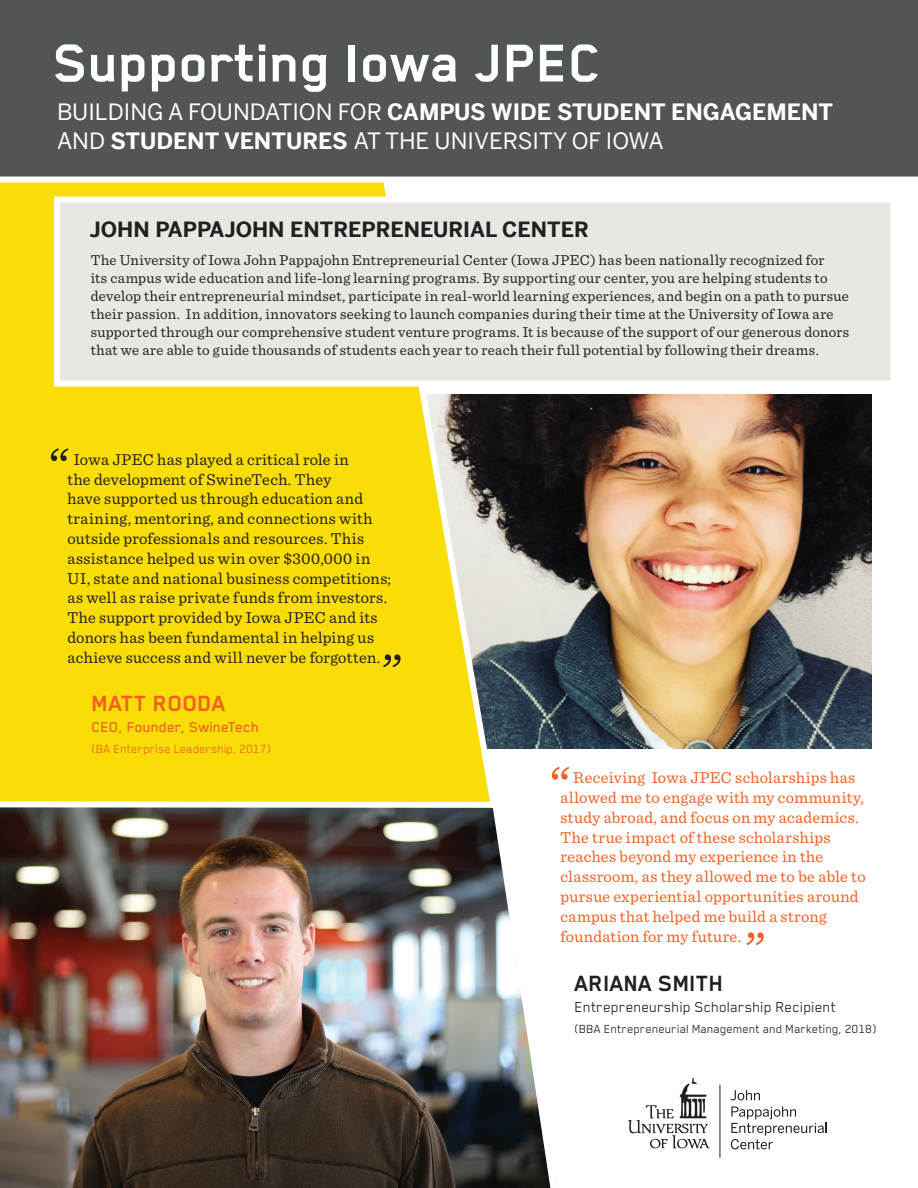
<style>
.page{position:relative;width:918px;height:1188px;background:#fff}
.page>*{position:absolute;margin:0;border:0;box-sizing:border-box;transform-origin:0 0}
.t1{font:700 61.5px "Blender CE";color:#fff}
.t2{font:54px "Sentinel";color:#f26021}
.t3{font:54px "Sentinel";color:#231f20}
.t4{font:700 25.5px "Blender CE";color:#231f20}
.t5{font:700 25.5px "Blender CE";color:#f26021}
.t6{font:22.5px/28.5px "Benton Sans";color:#fff}
.t7{font:700 21px "Benton Sans";color:#231f20}
.t8{font:16.5px/19.8px "Sentinel";letter-spacing:.035em;color:#231f20}
.t9{font:16.5px/19.8px "Sentinel";letter-spacing:.025em;color:#f26021}
.t10{font:16.5px "Blender CE";color:#231f20}
.t11{font:500 16.5px "Blender CE";color:#f26021}
.t12{font:15px/18px "Sentinel";letter-spacing:.03em;color:#231f20}
.t13{font:13.5px "Blender CE";color:#231f20}
.t14{font:13.5px "Blender CE";color:#f26021}
.s1{font-weight:700}
</style>
<div class="page">
<img style="left:574px;top:395px;width:297px;height:353px">
<svg style="left:0;top:183px;width:574px;height:615px;background:#e1cb20"></svg>
<img style="left:0;top:798px;width:557px;height:390px">
<div style="left:54px;top:197px;width:842px;height:190px;background:#eae6e2;border:6px solid #fff"></div>
<svg style="left:628px;top:1079px;width:81px;height:70px"></svg>
<hr style="left:720px;top:1085px;width:1px;height:73px;background:#231f20">
<svg style="left:730px;top:1090px;width:30px;height:10px"></svg>
<svg style="left:731px;top:1107px;width:96px;height:42px"></svg>
<div style="left:0;top:0;width:918px;height:183px;background:#525558"></div>
<h1 class="t1" style="left:54px;top:30px;width:550px">Supporting Iowa JPEC</h1>
<h3 class="t6" style="left:57px;top:97px;width:778px">BUILDING A FOUNDATION FOR <span class="s1">CAMPUS WIDE STUDENT ENGAGEMENT<br></span>AND <span class="s1">STUDENT VENTURES</span> AT THE UNIVERSITY OF IOWA</h3>
<h3 class="t7" style="left:90px;top:217px;width:501px">JOHN PAPPAJOHN ENTREPRENEURIAL CENTER</h3>
<p class="t12" style="left:91px;top:250px;width:761px">The University of Iowa John Pappajohn Entrepreneurial Center (Iowa JPEC) has been nationally recognized for<br>its campus wide education and life-long learning programs. By supporting our center, you are helping students to develop their entrepreneurial mindset, participate in real-world learning experiences, and begin on a path to pursue their passion. In addition, innovators seeking to launch companies during their time at the University of Iowa are supported through our comprehensive student venture programs. It is because of the support of our generous donors that we are able to guide thousands of students each year to reach their full potential by following their dreams.</p>
<h2 class="t3" style="left:49px;top:426px;width:24px">“</h2>
<p class="t8" style="left:67px;top:448px;width:326px;text-indent:6px">Iowa JPEC has played a critical role in<br>the development of SwineTech. They<br>have supported us through education and training, mentoring, and connections with outside professionals and resources. This assistance helped us win over $300,000 in UI, state and national business competitions; as well as raise private funds from investors.<br>The support provided by Iowa JPEC and its donors has been fundamental in helping us achieve success and will never be forgotten.</p>
<h2 class="t3" style="left:403px;top:690px;width:24px;rotate:-180deg">“</h2>
<h3 class="t5" style="left:92px;top:690px;width:136px">MATT ROODA</h3>
<p class="t11" style="left:92px;top:718px;width:169px">CEO, Founder, SwineTech</p>
<p class="t14" style="left:92px;top:742px;width:181px">(BA Enterprise Leadership, 2017)</p>
<h2 class="t2" style="left:550px;top:744px;width:24px">“</h2>
<p class="t9" style="left:561px;top:767px;width:307px;text-indent:13px">Receiving Iowa JPEC scholarships has allowed me to engage with my community, study abroad, and focus on my academics.<br>The true impact of these scholarships reaches beyond my experience in the classroom, as they allowed me to be able to pursue experiential opportunities around campus that helped me build a strong foundation for my future.</p>
<h2 class="t2" style="left:766px;top:968px;width:24px;rotate:-180deg">“</h2>
<h3 class="t4" style="left:575px;top:970px;width:150px">ARIANA SMITH</h3>
<p class="t10" style="left:575px;top:998px;width:263px">Entrepreneurship Scholarship Recipient</p>
<p class="t13" style="left:575px;top:1022px;width:303px">(BBA Entrepreneurial Management and Marketing, 2018)</p>
</div>
